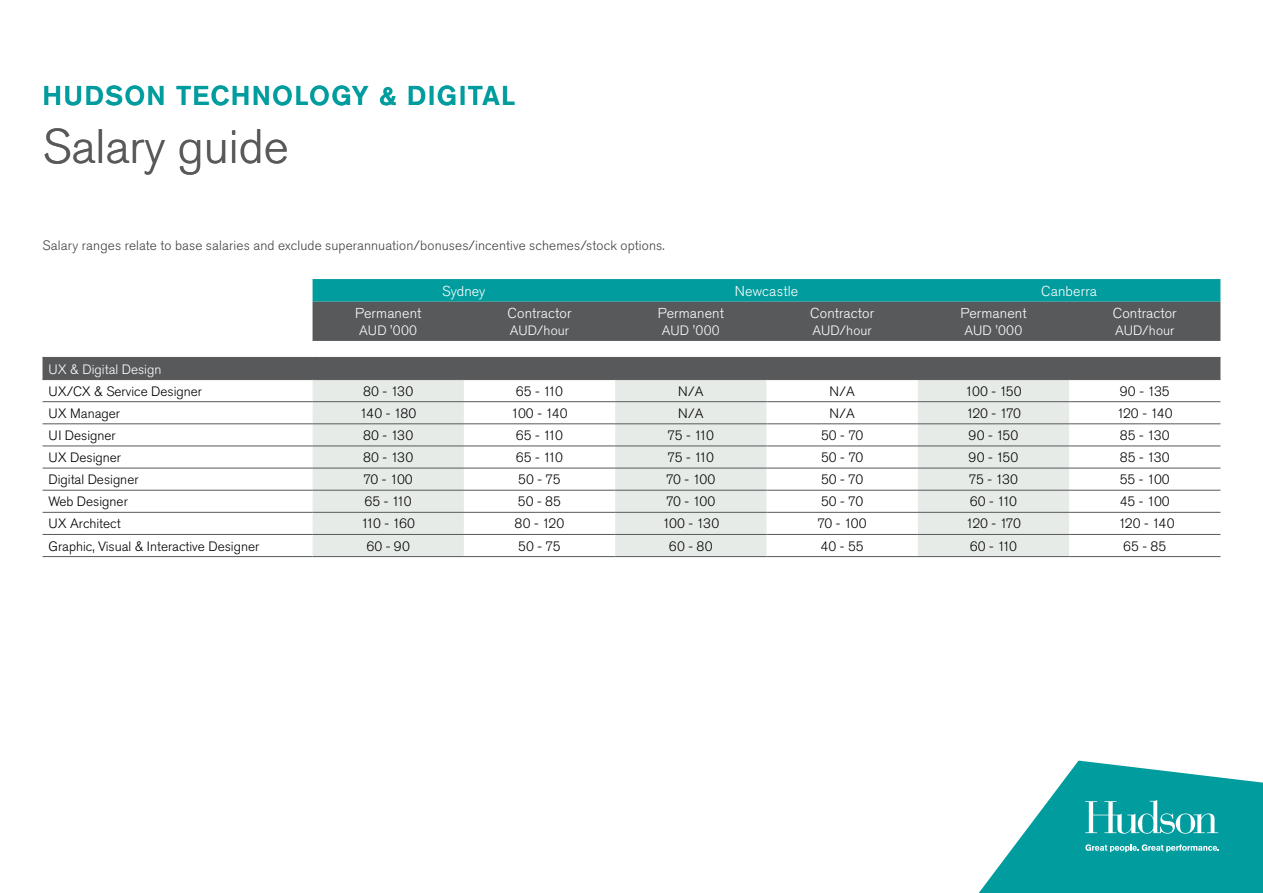
<style>
.page{position:relative;width:1263px;height:893px;background:#fff}
.page>*{position:absolute;margin:0;border:0;box-sizing:border-box;transform-origin:0 0}
.t1{font:300 48px "Akzidenz Grotesk Pro";color:#58595b}
.t2{font:500 27px "Akzidenz Grotesk Pro";letter-spacing:.05em;color:#009c9e}
.t3{font:300 14.25px "Akzidenz Grotesk Pro";letter-spacing:.005em;color:#fff}
.t4{font:300 13.5px "Akzidenz Grotesk Pro";color:#000}
.t5{font:300 13.5px "Akzidenz Grotesk Pro";letter-spacing:.01em;color:#414042}
.t6{font:300 13.5px "Akzidenz Grotesk Pro";letter-spacing:.005em;color:#fff}
</style>
<div class="page">
<svg style="left:978px;top:761px;width:285px;height:132px"></svg>
<svg style="left:312px;top:279px;width:908px;height:62px;background:#397274"></svg>
<div style="left:43px;top:358px;width:1177px;height:21px;background:#58595b"></div>
<svg style="left:313px;top:380px;width:756px;height:176px;fill:#e6ebe8"></svg>
<hr style="left:43px;top:357px;width:270px;height:1px;background:#58595b">
<hr style="left:313px;top:357px;width:151px;height:1px;background:#58595b">
<hr style="left:464px;top:357px;width:151px;height:1px;background:#58595b">
<hr style="left:615px;top:357px;width:151px;height:1px;background:#58595b">
<hr style="left:766px;top:357px;width:152px;height:1px;background:#58595b">
<hr style="left:918px;top:357px;width:151px;height:1px;background:#58595b">
<hr style="left:1069px;top:357px;width:151px;height:1px;background:#58595b">
<hr style="left:43px;top:379px;width:270px;height:1px;background:#58595b">
<hr style="left:313px;top:379px;width:151px;height:1px;background:#58595b">
<hr style="left:464px;top:379px;width:151px;height:1px;background:#58595b">
<hr style="left:615px;top:379px;width:151px;height:1px;background:#58595b">
<hr style="left:766px;top:379px;width:152px;height:1px;background:#58595b">
<hr style="left:918px;top:379px;width:151px;height:1px;background:#58595b">
<hr style="left:1069px;top:379px;width:151px;height:1px;background:#58595b">
<hr style="left:43px;top:401px;width:270px;height:1px;background:#58595b">
<hr style="left:313px;top:401px;width:151px;height:1px;background:#58595b">
<hr style="left:464px;top:401px;width:151px;height:1px;background:#58595b">
<hr style="left:615px;top:401px;width:151px;height:1px;background:#58595b">
<hr style="left:766px;top:401px;width:152px;height:1px;background:#58595b">
<hr style="left:918px;top:401px;width:151px;height:1px;background:#58595b">
<hr style="left:1069px;top:401px;width:151px;height:1px;background:#58595b">
<hr style="left:43px;top:424px;width:270px;height:1px;background:#58595b">
<hr style="left:313px;top:424px;width:151px;height:1px;background:#58595b">
<hr style="left:464px;top:424px;width:151px;height:1px;background:#58595b">
<hr style="left:615px;top:424px;width:151px;height:1px;background:#58595b">
<hr style="left:766px;top:424px;width:152px;height:1px;background:#58595b">
<hr style="left:918px;top:424px;width:151px;height:1px;background:#58595b">
<hr style="left:1069px;top:424px;width:151px;height:1px;background:#58595b">
<hr style="left:43px;top:446px;width:270px;height:1px;background:#58595b">
<hr style="left:313px;top:446px;width:151px;height:1px;background:#58595b">
<hr style="left:464px;top:446px;width:151px;height:1px;background:#58595b">
<hr style="left:615px;top:446px;width:151px;height:1px;background:#58595b">
<hr style="left:766px;top:446px;width:152px;height:1px;background:#58595b">
<hr style="left:918px;top:446px;width:151px;height:1px;background:#58595b">
<hr style="left:1069px;top:446px;width:151px;height:1px;background:#58595b">
<hr style="left:43px;top:468px;width:270px;height:1px;background:#58595b">
<hr style="left:313px;top:468px;width:151px;height:1px;background:#58595b">
<hr style="left:464px;top:468px;width:151px;height:1px;background:#58595b">
<hr style="left:615px;top:468px;width:151px;height:1px;background:#58595b">
<hr style="left:766px;top:468px;width:152px;height:1px;background:#58595b">
<hr style="left:918px;top:468px;width:151px;height:1px;background:#58595b">
<hr style="left:1069px;top:468px;width:151px;height:1px;background:#58595b">
<hr style="left:43px;top:490px;width:270px;height:1px;background:#58595b">
<hr style="left:313px;top:490px;width:151px;height:1px;background:#58595b">
<hr style="left:464px;top:490px;width:151px;height:1px;background:#58595b">
<hr style="left:615px;top:490px;width:151px;height:1px;background:#58595b">
<hr style="left:766px;top:490px;width:152px;height:1px;background:#58595b">
<hr style="left:918px;top:490px;width:151px;height:1px;background:#58595b">
<hr style="left:1069px;top:490px;width:151px;height:1px;background:#58595b">
<hr style="left:43px;top:512px;width:270px;height:1px;background:#58595b">
<hr style="left:313px;top:512px;width:151px;height:1px;background:#58595b">
<hr style="left:464px;top:512px;width:151px;height:1px;background:#58595b">
<hr style="left:615px;top:512px;width:151px;height:1px;background:#58595b">
<hr style="left:766px;top:512px;width:152px;height:1px;background:#58595b">
<hr style="left:918px;top:512px;width:151px;height:1px;background:#58595b">
<hr style="left:1069px;top:512px;width:151px;height:1px;background:#58595b">
<hr style="left:43px;top:534px;width:270px;height:1px;background:#58595b">
<hr style="left:313px;top:534px;width:151px;height:1px;background:#58595b">
<hr style="left:464px;top:534px;width:151px;height:1px;background:#58595b">
<hr style="left:615px;top:534px;width:151px;height:1px;background:#58595b">
<hr style="left:766px;top:534px;width:152px;height:1px;background:#58595b">
<hr style="left:918px;top:534px;width:151px;height:1px;background:#58595b">
<hr style="left:1069px;top:534px;width:151px;height:1px;background:#58595b">
<hr style="left:43px;top:556px;width:270px;height:1px;background:#58595b">
<hr style="left:313px;top:556px;width:151px;height:1px;background:#58595b">
<hr style="left:464px;top:556px;width:151px;height:1px;background:#58595b">
<hr style="left:615px;top:556px;width:151px;height:1px;background:#58595b">
<hr style="left:766px;top:556px;width:152px;height:1px;background:#58595b">
<hr style="left:918px;top:556px;width:151px;height:1px;background:#58595b">
<hr style="left:1069px;top:556px;width:151px;height:1px;background:#58595b">
<h2 class="t2" style="left:43px;top:78px;width:474px">HUDSON TECHNOLOGY &amp; DIGITAL</h2>
<h1 class="t1" style="left:43px;top:115px;width:248px">Salary guide</h1>
<p class="t5" style="left:43px;top:237px;width:624px">Salary ranges relate to base salaries and exclude superannuation/bonuses/incentive schemes/stock options.</p>
<p class="t3" style="left:442px;top:282px;width:45px">Sydney</p>
<p class="t3" style="left:735px;top:282px;width:65px">Newcastle</p>
<p class="t3" style="left:1041px;top:282px;width:57px">Canberra</p>
<p class="t3" style="left:355px;top:304px;width:68px">Permanent</p>
<p class="t6" style="left:359px;top:321px;width:59px">AUD '000</p>
<p class="t3" style="left:507px;top:304px;width:65px">Contractor</p>
<p class="t6" style="left:510px;top:321px;width:61px">AUD/hour</p>
<p class="t3" style="left:810px;top:304px;width:65px">Contractor</p>
<p class="t6" style="left:812px;top:321px;width:61px">AUD/hour</p>
<p class="t3" style="left:658px;top:304px;width:68px">Permanent</p>
<p class="t6" style="left:662px;top:321px;width:59px">AUD '000</p>
<p class="t3" style="left:960px;top:304px;width:68px">Permanent</p>
<p class="t6" style="left:964px;top:321px;width:59px">AUD '000</p>
<p class="t3" style="left:1113px;top:304px;width:65px">Contractor</p>
<p class="t6" style="left:1115px;top:321px;width:61px">AUD/hour</p>
<p class="t6" style="left:49px;top:360px;width:114px">UX &amp; Digital Design</p>
<p class="t4" style="left:49px;top:382px;width:155px">UX/CX &amp; Service Designer</p>
<p class="t4" style="left:363px;top:382px;width:52px">80 - 130</p>
<p class="t4" style="left:516px;top:382px;width:49px">65 - 110</p>
<p class="t4" style="left:678px;top:382px;width:27px">N/A</p>
<p class="t4" style="left:829px;top:382px;width:27px">N/A</p>
<p class="t4" style="left:965px;top:382px;width:58px">100 - 150</p>
<p class="t4" style="left:1120px;top:382px;width:51px">90 - 135</p>
<p class="t4" style="left:49px;top:404px;width:73px">UX Manager</p>
<p class="t4" style="left:360px;top:404px;width:58px">140 - 180</p>
<p class="t4" style="left:511px;top:404px;width:58px">100 - 140</p>
<p class="t4" style="left:678px;top:404px;width:27px">N/A</p>
<p class="t4" style="left:829px;top:404px;width:27px">N/A</p>
<p class="t4" style="left:966px;top:404px;width:56px">120 - 170</p>
<p class="t4" style="left:1117px;top:404px;width:58px">120 - 140</p>
<p class="t4" style="left:49px;top:426px;width:69px">UI Designer</p>
<p class="t4" style="left:363px;top:426px;width:52px">80 - 130</p>
<p class="t4" style="left:516px;top:426px;width:49px">65 - 110</p>
<p class="t4" style="left:667px;top:426px;width:48px">75 - 110</p>
<p class="t4" style="left:821px;top:426px;width:44px">50 - 70</p>
<p class="t4" style="left:968px;top:426px;width:51px">90 - 150</p>
<p class="t4" style="left:1120px;top:426px;width:51px">85 - 130</p>
<p class="t4" style="left:48px;top:449px;width:74px">UX Designer</p>
<p class="t4" style="left:363px;top:449px;width:52px">80 - 130</p>
<p class="t4" style="left:516px;top:449px;width:49px">65 - 110</p>
<p class="t4" style="left:667px;top:449px;width:48px">75 - 110</p>
<p class="t4" style="left:821px;top:449px;width:44px">50 - 70</p>
<p class="t4" style="left:968px;top:449px;width:51px">90 - 150</p>
<p class="t4" style="left:1120px;top:449px;width:51px">85 - 130</p>
<p class="t4" style="left:48px;top:471px;width:92px">Digital Designer</p>
<p class="t4" style="left:364px;top:471px;width:51px">70 - 100</p>
<p class="t4" style="left:518px;top:471px;width:44px">50 - 75</p>
<p class="t4" style="left:666px;top:471px;width:51px">70 - 100</p>
<p class="t4" style="left:821px;top:471px;width:44px">50 - 70</p>
<p class="t4" style="left:969px;top:471px;width:51px">75 - 130</p>
<p class="t4" style="left:1120px;top:471px;width:51px">55 - 100</p>
<p class="t4" style="left:48px;top:493px;width:81px">Web Designer</p>
<p class="t4" style="left:365px;top:493px;width:49px">65 - 110</p>
<p class="t4" style="left:518px;top:493px;width:45px">50 - 85</p>
<p class="t4" style="left:666px;top:493px;width:51px">70 - 100</p>
<p class="t4" style="left:821px;top:493px;width:44px">50 - 70</p>
<p class="t4" style="left:970px;top:493px;width:49px">60 - 110</p>
<p class="t4" style="left:1120px;top:493px;width:51px">45 - 100</p>
<p class="t4" style="left:48px;top:515px;width:74px">UX Architect</p>
<p class="t4" style="left:361px;top:515px;width:55px">110 - 160</p>
<p class="t4" style="left:515px;top:515px;width:51px">80 - 120</p>
<p class="t4" style="left:662px;top:515px;width:58px">100 - 130</p>
<p class="t4" style="left:817px;top:515px;width:51px">70 - 100</p>
<p class="t4" style="left:966px;top:515px;width:56px">120 - 170</p>
<p class="t4" style="left:1118px;top:515px;width:58px">120 - 140</p>
<p class="t4" style="left:48px;top:537px;width:212px">Graphic, Visual &amp; Interactive Designer</p>
<p class="t4" style="left:366px;top:537px;width:45px">60 - 90</p>
<p class="t4" style="left:518px;top:537px;width:44px">50 - 75</p>
<p class="t4" style="left:669px;top:537px;width:45px">60 - 80</p>
<p class="t4" style="left:820px;top:537px;width:45px">40 - 55</p>
<p class="t4" style="left:970px;top:537px;width:49px">60 - 110</p>
<p class="t4" style="left:1123px;top:537px;width:45px">65 - 85</p>
</div>
